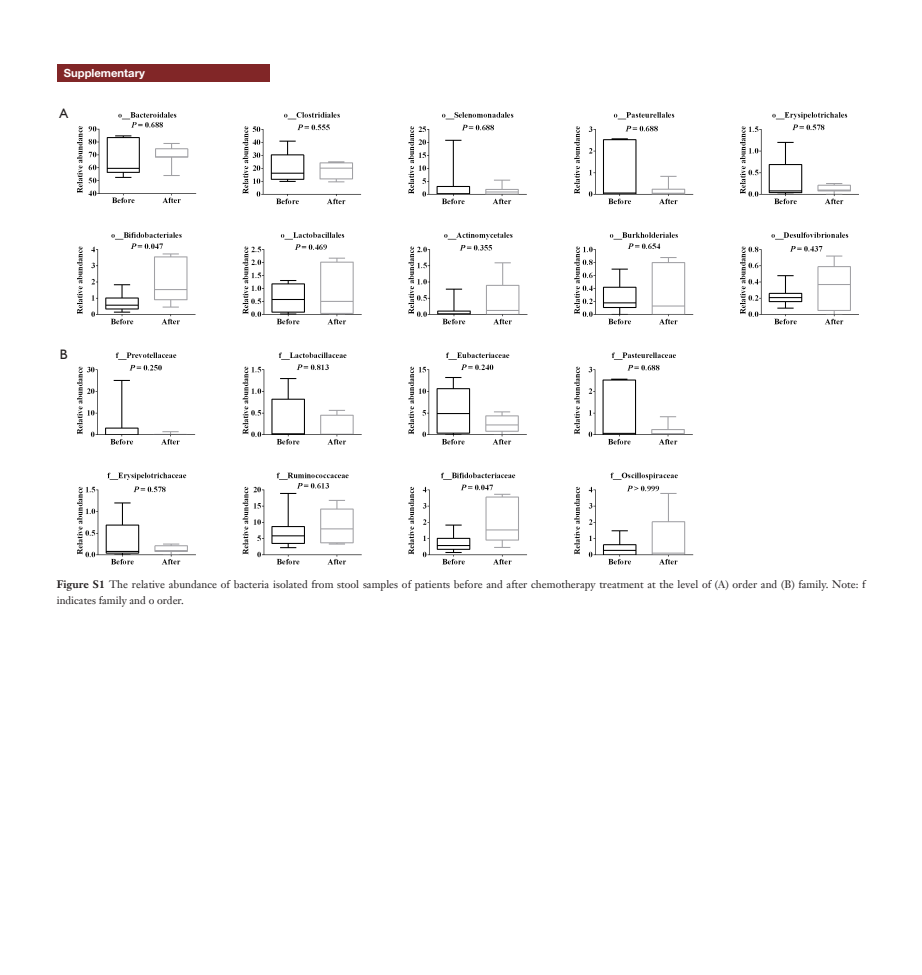
<style>
.page{position:relative;width:922px;height:975px;background:#fff}
.page>*{position:absolute;margin:0;border:0;box-sizing:border-box;transform-origin:0 0}
.Cite{font:13.75px "Humanist 521 BT";color:#231f20}
.栏目{font:700 11.25px "Helvetica Neue LT Pro";color:#fff}
.t1{font:10.62px/16.2px "Janson Text LT";letter-spacing:.005em;color:#231f20}
.s1{font-weight:700}
</style>
<div class="page">
<img style="left:77px;top:112px;width:782px;height:453px">
<div style="left:57px;top:64px;width:212px;height:17px;background:#812627"></div>
<p class="栏目" style="left:64px;top:66px;width:83px">Supplementary</p>
<p class="Cite" style="left:59px;top:105px;width:10px">A</p>
<p class="Cite" style="left:60px;top:346px;width:9px">B</p>
<p class="t1" style="left:57px;top:576px;width:810px"><span class="s1">Figure S1</span> The relative abundance of bacteria isolated from stool samples of patients before and after chemotherapy treatment at the level of (A) order and (B) family. Note: f indicates family and o order.</p>
</div>
